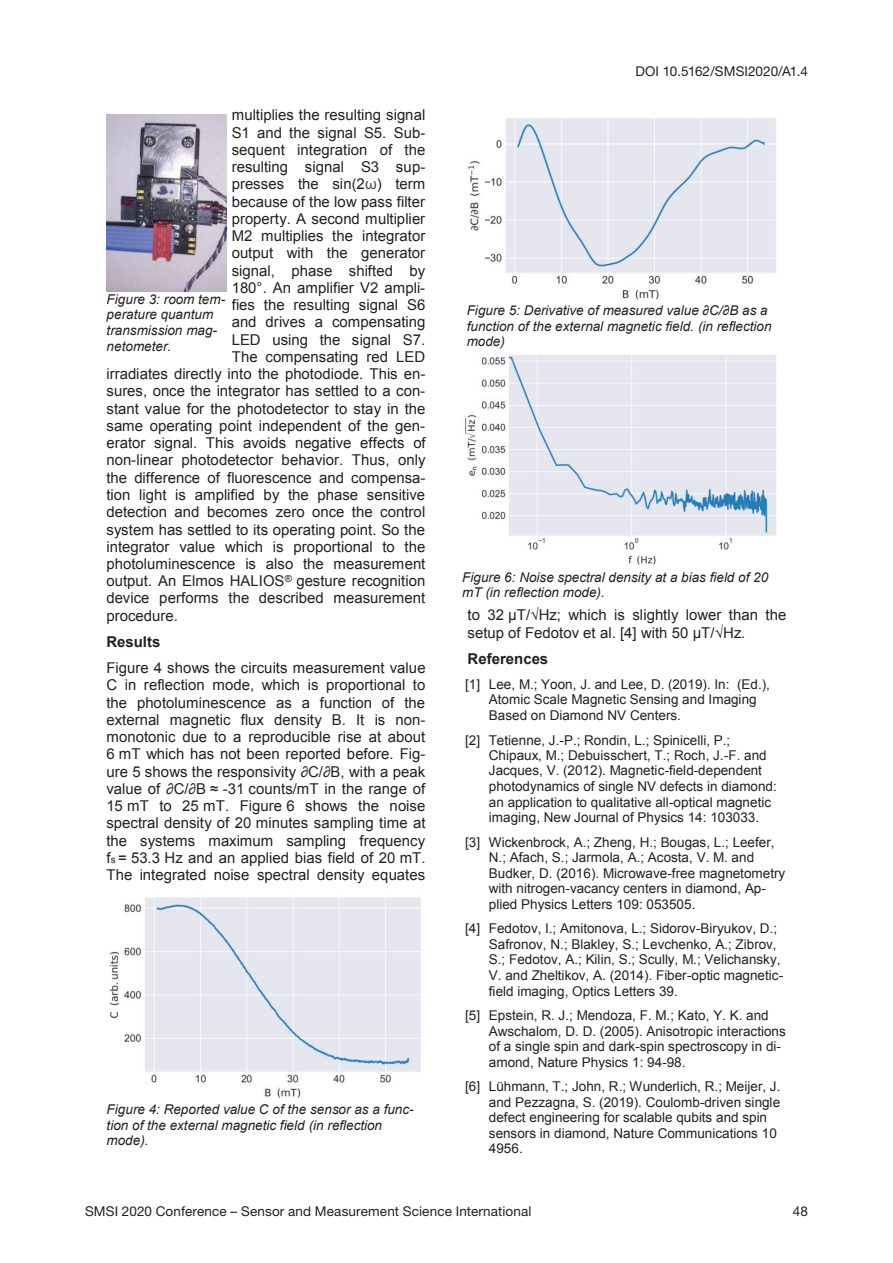
<style>
.page{position:relative;width:893px;height:1263px;background:#fff}
.page>*{position:absolute;margin:0;border:0;box-sizing:border-box;transform-origin:0 0}
.t1{font:15px/17.2px "Arial";color:#231f20;text-align:justify}
.t2{font:700 15px "Arial";color:#231f20}
.t3{font:13.5px/15.6px "Arial";letter-spacing:.005em;color:#231f20}
.t4{font:italic 13.5px/15.5px "Arial";letter-spacing:.005em;color:#231f20}
.t5{font:13.5px "Helvetica Neue LT Std";letter-spacing:.01em;color:#231f20}
.s1{color:#474849}
.s2{font-style:inherit}
.s3{font-size:9.75px}
</style>
<div class="page">
<img style="left:109px;top:897px;width:312px;height:201px">
<img style="left:465px;top:355px;width:312px;height:210px">
<img style="left:468px;top:118px;width:308px;height:182px">
<img style="left:107px;top:114px;width:119px;height:177px">
<p class="t1" style="left:232px;top:107px;width:195px">multiplies the resulting signal</p>
<p class="t1" style="left:232px;top:124px;width:195px">S1 and the signal S5. Sub-</p>
<p class="t1" style="left:232px;top:141px;width:195px">sequent integration of the</p>
<p class="t1" style="left:232px;top:158px;width:195px">resulting signal S3 sup-</p>
<p class="t1" style="left:232px;top:176px;width:195px">presses the sin(2<span class="s1">ω</span>) term</p>
<p class="t1" style="left:232px;top:193px;width:195px">because of the low pass filter</p>
<p class="t1" style="left:232px;top:210px;width:195px">property. A second multiplier</p>
<p class="t1" style="left:232px;top:227px;width:195px">M2 multiplies the integrator</p>
<p class="t1" style="left:232px;top:244px;width:195px">output with the generator</p>
<p class="t1" style="left:232px;top:262px;width:195px">signal, phase shifted by</p>
<p class="t1" style="left:232px;top:279px;width:195px">180°. An amplifier V2 ampli-</p>
<p class="t1" style="left:232px;top:296px;width:195px">fies the resulting signal S6</p>
<p class="t1" style="left:232px;top:314px;width:195px">and drives a compensating</p>
<p class="t1" style="left:232px;top:331px;width:195px">LED using the signal S7.</p>
<p class="t1" style="left:232px;top:348px;width:195px">The compensating red LED</p>
<p class="t1" style="left:106px;top:365px;width:320px">irradiates directly into the photodiode. This en-</p>
<p class="t1" style="left:106px;top:383px;width:320px">sures, once the integrator has settled to a con-</p>
<p class="t1" style="left:106px;top:400px;width:321px">stant value for the photodetector to stay in the</p>
<p class="t1" style="left:106px;top:417px;width:320px">same operating point independent of the gen-</p>
<p class="t1" style="left:106px;top:434px;width:321px">erator signal. This avoids negative effects of</p>
<p class="t1" style="left:106px;top:452px;width:321px">non-linear photodetector behavior. Thus, only</p>
<p class="t1" style="left:106px;top:469px;width:321px">the difference of fluorescence and compensa-</p>
<p class="t1" style="left:106px;top:486px;width:320px">tion light is amplified by the phase sensitive</p>
<p class="t1" style="left:106px;top:503px;width:320px">detection and becomes zero once the control</p>
<p class="t1" style="left:106px;top:521px;width:320px">system has settled to its operating point. So the</p>
<p class="t1" style="left:106px;top:538px;width:320px">integrator value which is proportional to the</p>
<p class="t1" style="left:106px;top:555px;width:320px">photoluminescence is also the measurement</p>
<p class="t1" style="left:106px;top:572px;width:320px">output. An Elmos HALIOS<sup>®</sup> gesture recognition</p>
<p class="t1" style="left:106px;top:590px;width:320px">device performs the described measurement</p>
<p class="t1" style="left:106px;top:607px;width:73px">procedure.</p>
<p class="t2" style="left:106px;top:631px;width:56px">Results</p>
<p class="t1" style="left:106px;top:659px;width:321px">Figure 4 shows the circuits measurement value C in reflection mode, which is proportional to the photoluminescence as a function of the external magnetic flux density B. It is non&shy;monotonic due to a reproducible rise at about 6 mT which has not been reported before. Fig&shy;ure 5 shows the responsivity <span class="s2">∂C/∂B,</span> with a peak <span class="s2">value of ∂C/∂B ≈</span> -31 counts/mT in the range of 15 mT to 25 mT. Figure 6 shows the noise spectral density of 20 minutes sampling time at the systems maximum sampling frequency f<span class="s3">s</span> = 53.3 Hz and an applied bias field of 20 mT.<br>The integrated noise spectral density equates</p>
<p class="t4" style="left:107px;top:292px;width:120px">Figure 3: room tem&shy;perature quantum transmission mag&shy;netometer.</p>
<p class="t4" style="left:107px;top:1102px;width:309px">Figure 4: Reported value C of the sensor as a func&shy;tion of the external magnetic field (in reflection mode).</p>
<p class="t5" style="left:635px;top:63px;width:174px">DOI 10.5162/SMSI2020/A1.4</p>
<p class="t4" style="left:467px;top:303px;width:306px">Figure 5: Derivative of measured <span class="s2">value ∂C/∂B as a </span>function of the external magnetic field. (in reflection mode)</p>
<p class="t4" style="left:462px;top:569px;width:308px">Figure 6: Noise spectral density at a bias field of 20 mT (in reflection mode).</p>
<p class="t1" style="left:468px;top:607px;width:320px">to 32 µT/<span class="s2">√</span>Hz; which is slightly lower than the setup of Fedotov et al. [4] with 50 <span class="s2">μT/√</span>Hz.</p>
<p class="t2" style="left:468px;top:648px;width:82px">References</p>
<p class="t3" style="left:489px;top:676px;width:283px;text-indent:-24px">[1] Lee, M.; Yoon, J. and Lee, D. (2019). In: (Ed.),<br>Atomic Scale Magnetic Sensing and Imaging<br>Based on Diamond NV Centers.</p>
<p class="t3" style="left:489px;top:732px;width:290px;text-indent:-24px">[2] Tetienne, J.-P.; Rondin, L.; Spinicelli, P.; Chipaux, M.; Debuisschert, T.; Roch, J.-F. and Jacques, V. (2012). Magnetic-field-dependent photodynamics of single NV defects in diamond: an application to qualitative all-optical magnetic imaging, New Journal of Physics 14: 103033.</p>
<p class="t3" style="left:489px;top:834px;width:298px;text-indent:-24px">[3] Wickenbrock, A.; Zheng, H.; Bougas, L.; Leefer, N.; Afach, S.; Jarmola, A.; Acosta, V. M. and Budker, D. (2016). Microwave-free magnetometry with nitrogen-vacancy centers in diamond, Ap&shy;plied Physics Letters 109: 053505.</p>
<p class="t3" style="left:489px;top:921px;width:296px;text-indent:-24px">[4] Fedotov, I.; Amitonova, L.; Sidorov-Biryukov, D.; Safronov, N.; Blakley, S.; Levchenko, A.; Zibrov, S.; Fedotov, A.; Kilin, S.; Scully, M.; Velichansky, V. and Zheltikov, A. (2014). Fiber-optic magnetic&shy;field imaging, Optics Letters 39.</p>
<p class="t3" style="left:489px;top:1007px;width:298px;text-indent:-24px">[5] Epstein, R. J.; Mendoza, F. M.; Kato, Y. K. and Awschalom, D. D. (2005). Anisotropic interactions of a single spin and dark-spin spectroscopy in di&shy;amond, Nature Physics 1: 94-98.</p>
<p class="t3" style="left:489px;top:1079px;width:293px;text-indent:-24px">[6] Lühmann, T.; John, R.; Wunderlich, R.; Meijer, J. and Pezzagna, S. (2019). Coulomb-driven single defect engineering for scalable qubits and spin sensors in diamond, Nature Communications 10<br>4956.</p>
<p class="t5" style="left:85px;top:1203px;width:448px">SMSI 2020 Conference – Sensor and Measurement Science International</p>
<p class="t5" style="left:793px;top:1203px;width:17px">48</p>
</div>
